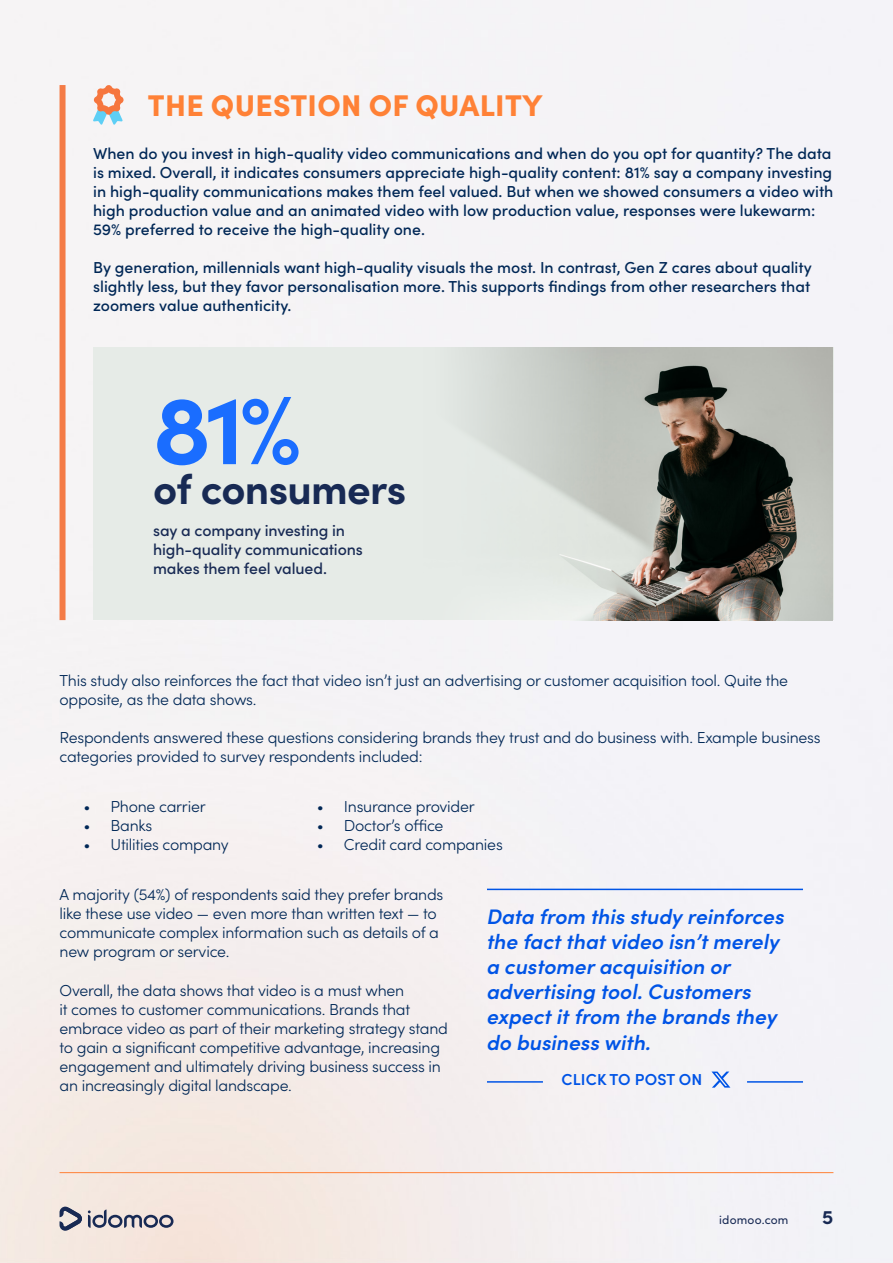
<style>
.page{position:relative;width:893px;height:1263px;background:#fff}
.page>*{position:absolute;margin:0;border:0;box-sizing:border-box;transform-origin:0 0}
.t1{font:700 97.5px "Sofia Pro";color:#1a6dff}
.t2{font:700 42px "Sofia Pro";letter-spacing:-.015em;color:#182a54}
.t3{font:900 30px "Sofia Pro";letter-spacing:.01em;color:#ff8136}
.t4{font:italic 600 21px/25.2px "Sofia Pro";color:#0054e6}
.t5{font:700 19.5px "Sofia Pro";color:#172953}
.t6{font:300 15.9px/19px "Sofia Pro";letter-spacing:-.015em;color:#002756}
.t7{font:500 15.9px/19px "Sofia Pro";color:#002756}
.t8{font:500 15.9px/19px "Sofia Pro";letter-spacing:-.01em;color:#182a54}
.t9{font:600 15.9px "Sofia Pro";letter-spacing:.01em;color:#0054e6}
.t10{font:12px "Sofia Pro";letter-spacing:.015em;color:#172953}
</style>
<div class="page">
<img style="left:0;top:0;width:893px;height:1263px">
<div style="left:60px;top:85px;width:6px;height:535px;background:#f47b46"></div>
<div style="left:93px;top:347px;width:740px;height:273px;background:#e6ebe7"></div>
<img style="left:470px;top:347px;width:363px;height:273px">
<svg style="left:93px;top:85px;width:31px;height:40px"></svg>
<hr style="left:487px;top:889px;width:316px;height:1px;background:#0054e6">
<hr style="left:487px;top:1081px;width:56px;height:2px;background:#0054e6">
<svg style="left:711px;top:1071px;width:19px;height:17px"></svg>
<hr style="left:747px;top:1081px;width:56px;height:2px;background:#0054e6">
<svg style="left:60px;top:1206px;width:22px;height:25px"></svg>
<svg style="left:88px;top:1209px;width:86px;height:19px"></svg>
<hr style="left:60px;top:1172px;width:773px;height:1px;background:#ff8136">
<h3 class="t3" style="left:148px;top:82px;width:396px">THE QUESTION OF QUALITY</h3>
<p class="t7" style="left:93px;top:143px;width:742px">When do you invest in high-quality video communications and when do you opt for quantity? The data is mixed. Overall, it indicates consumers appreciate high-quality content: 81% say a company investing in high-quality communications makes them feel valued. But when we showed consumers a video with high production value and an animated video with low production value, responses were lukewarm:<br>59% preferred to receive the high-quality one.</p>
<p class="t7" style="left:93px;top:257px;width:720px;text-align:justify">By generation, millennials want high-quality visuals the most. In contrast, Gen Z cares about quality slightly less, but they favor personalisation more. This supports findings from other researchers that zoomers value authenticity.</p>
<h1 class="t1" style="left:153px;top:355px;width:150px">81%</h1>
<h2 class="t2" style="left:153px;top:457px;width:255px">of consumers</h2>
<p class="t8" style="left:153px;top:519px;width:211px">say a company investing in high-quality communications makes them feel valued.</p>
<p class="t6" style="left:60px;top:670px;width:730px">This study also reinforces the fact that video isn’t just an advertising or customer acquisition tool. Quite the opposite, as the data shows.</p>
<p class="t6" style="left:60px;top:727px;width:762px">Respondents answered these questions considering brands they trust and do business with. Example business categories provided to survey respondents included:</p>
<p class="t6" style="left:84px;top:796px;width:124px">• Phone carrier</p>
<p class="t6" style="left:84px;top:815px;width:70px">• Banks</p>
<p class="t6" style="left:84px;top:834px;width:147px">• Utilities company</p>
<p class="t6" style="left:317px;top:796px;width:159px">• Insurance provider</p>
<p class="t6" style="left:317px;top:815px;width:128px">• Doctor’s office</p>
<p class="t6" style="left:317px;top:834px;width:187px">• Credit card companies</p>
<p class="t6" style="left:60px;top:884px;width:385px">A majority (54%) of respondents said they prefer brands like these use video — even more than written text — to communicate complex information such as details of a new program or service.</p>
<p class="t6" style="left:60px;top:979px;width:390px">Overall, the data shows that video is a must when<br>it comes to customer communications. Brands that embrace video as part of their marketing strategy stand to gain a significant competitive advantage, increasing engagement and ultimately driving business success in an increasingly digital landscape.</p>
<h3 class="t4" style="left:487px;top:902px;width:299px">Data from this study reinforces the fact that video isn’t merely a customer acquisition or advertising tool. Customers expect it from the brands they do business with.</h3>
<p class="t9" style="left:562px;top:1068px;width:142px">CLICK TO POST ON</p>
<p class="t10" style="left:719px;top:1211px;width:71px">idomoo.com</p>
<p class="t5" style="left:822px;top:1202px;width:13px">5</p>
</div>
